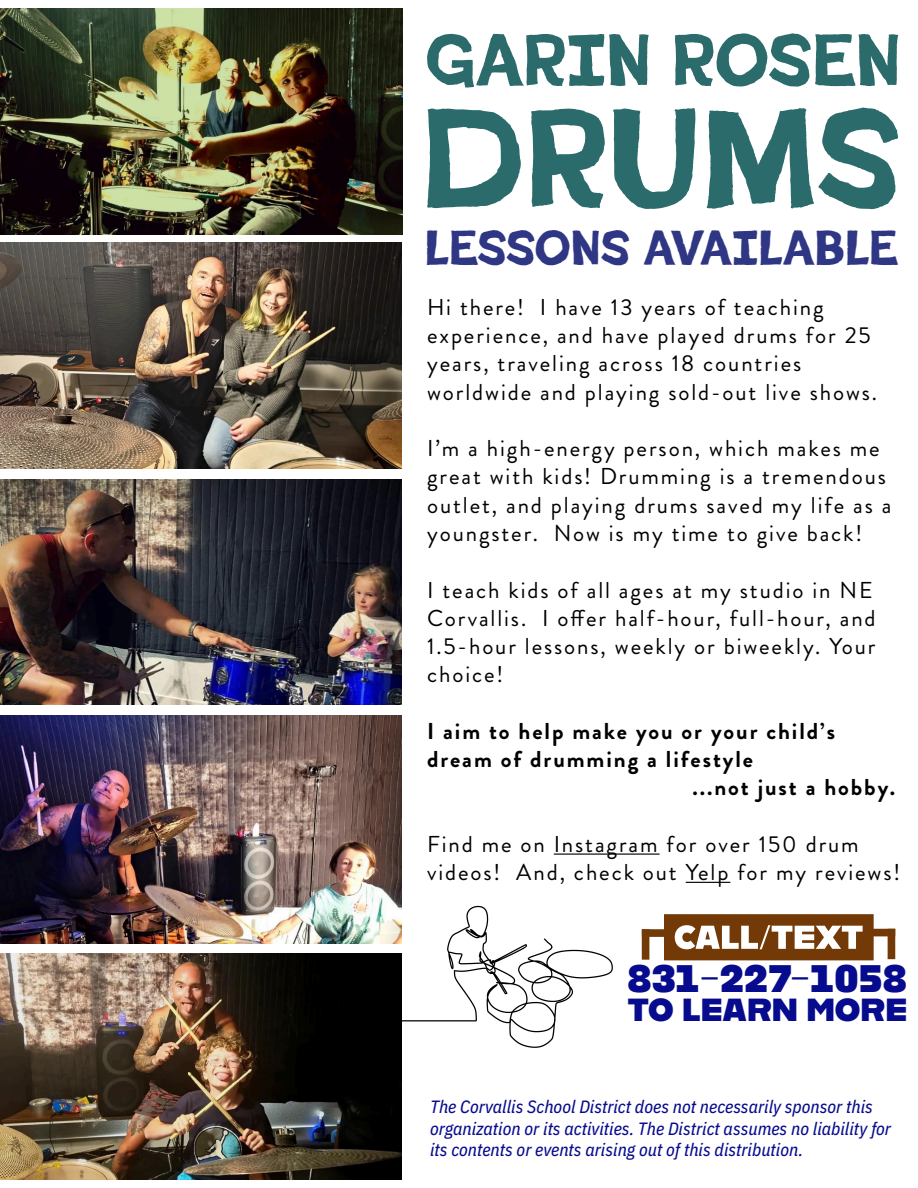
<style>
.page{position:relative;width:918px;height:1188px;background:#fff}
.page>*{position:absolute;margin:0;border:0;box-sizing:border-box;transform-origin:0 0}
.t1{font:142.2px "Poster Cut Neue";color:#2c6b6b}
.t2{font:74.55px "Poster Cut Neue";letter-spacing:-.005em;color:#2c6b6b}
.t3{font:49.5px "Poster Cut Neue";letter-spacing:-.01em;color:#2f3684}
.t4{font:38.4px "Alfarn 2";color:#070b8d}
.t5{font:31.95px "Alfarn 2";color:#070b8d}
.t6{font:22.95px/28.2px "Brandon Grotesque";letter-spacing:.085em;color:#000}
.t7{font:700 22.95px "Brandon Grotesque";letter-spacing:.085em;color:#000}
.t8{font:italic 17.85px/21.5px "IBM Plex Sans Cond Text";color:#070b8d}
</style>
<div class="page">
<img style="left:389px;top:840px;width:258px;height:208px">
<img style="left:1px;top:715px;width:400px;height:228px">
<img style="left:1px;top:8px;width:401px;height:226px">
<img style="left:0;top:479px;width:401px;height:226px">
<img style="left:1px;top:954px;width:401px;height:226px">
<img style="left:1px;top:243px;width:401px;height:225px">
<hr style="left:554px;top:854px;width:106px;height:1px;background:#000">
<hr style="left:686px;top:882px;width:44px;height:1px;background:#000">
<div style="left:870px;top:929px;width:25px;height:7px;background:#733a07"></div>
<div style="left:888px;top:929px;width:7px;height:30px;background:#733a07"></div>
<div style="left:642px;top:929px;width:25px;height:8px;background:#733a07"></div>
<div style="left:642px;top:929px;width:7px;height:31px;background:#733a07"></div>
<svg style="left:664px;top:914px;width:210px;height:46px"></svg>
<h2 class="t2" style="left:425px;top:18px;width:477px">GARIN ROSEN</h2>
<h1 class="t1" style="left:421px;top:78px;width:480px">DRUMS</h1>
<h3 class="t3" style="left:425px;top:220px;width:475px">LESSONS AVAILABLE</h3>
<p class="t6" style="left:427px;top:293px;width:452px">Hi there! I have 13 years of teaching experience, and have played drums for 25 years, traveling across 18 countries worldwide and playing sold-out live shows.</p>
<p class="t6" style="left:427px;top:435px;width:466px">I’m a high-energy person, which makes me great with kids! Drumming is a tremendous outlet, and playing drums saved my life as a youngster. Now is my time to give back!</p>
<p class="t6" style="left:427px;top:576px;width:450px">I teach kids of all ages at my studio in NE Corvallis. I offer half-hour, full-hour, and 1.5-hour lessons, weekly or biweekly. Your choice!</p>
<p class="t7" style="left:427px;top:715px;width:409px">I aim to help make you or your child’s</p>
<p class="t7" style="left:427px;top:743px;width:327px">dream of drumming a lifestyle</p>
<p class="t7" style="left:692px;top:771px;width:204px">...not just a hobby.</p>
<p class="t6" style="left:427px;top:830px;width:475px">Find me on Instagram for over 150 drum videos! And, check out Yelp for my reviews!</p>
<h3 class="t4" style="left:627px;top:955px;width:281px">831-227-1058</h3>
<h3 class="t5" style="left:628px;top:991px;width:281px">TO LEARN MORE</h3>
<p class="t8" style="left:430px;top:1095px;width:463px">The Corvallis School District does not necessarily sponsor this organization or its activities. The District assumes no liability for its contents or events arising out of this distribution.</p>
</div>
